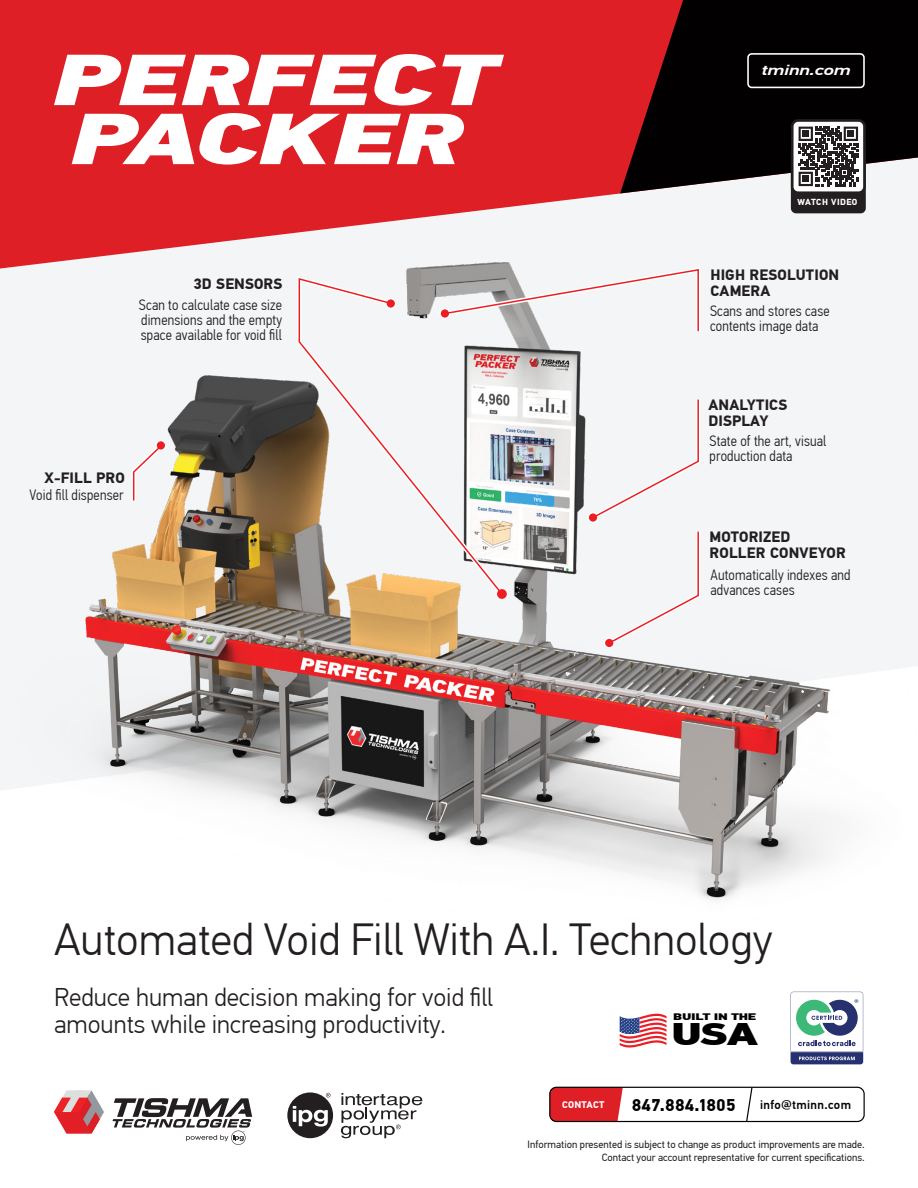
<style>
.page{position:relative;width:918px;height:1188px;background:#fff}
.page>*{position:absolute;margin:0;border:0;box-sizing:border-box;transform-origin:0 0}
.t1{font:300 45px "PF Din Text Pro";color:#231f20}
.t2{font:900 31.2px "PF Din Text Pro";color:#000;scale:1.41 1}
.t3{font:300 25.65px/27px "PF Din Text Pro";color:#231f20}
.t4{font:700 16.95px "PF Din Text Pro";letter-spacing:.025em;color:#010101}
.t5{font:300 15px/15px "PF Din Text Cond Pro";letter-spacing:.01em;color:#231f20}
.t6{font:700 15px/15.8px "PF Din Text Pro";letter-spacing:.01em;color:#231f20}
.t7{font:italic 500 14.55px "PF Din Text Pro";letter-spacing:-.025em;color:#fff;scale:1.44 1}
.t8{font:500 12.45px "PF Din Text Pro";letter-spacing:.025em;color:#010101}
.t9{font:10.5px/12.6px "PF Din Text Pro";color:#231f20;text-align:right}
.t10{font:700 9.6px "PF Din Text Pro";letter-spacing:.025em;color:#fff}
.t11{font:900 9.45px "PF Din Text Pro";letter-spacing:-.025em;color:#000;scale:1.41 1}
.t12{font:700 8.85px "PF Din Text Pro";letter-spacing:.05em;color:#fff}
</style>
<div class="page">
<svg style="left:0;top:0;width:918px;height:269px;fill:#df1f26"></svg>
<svg style="left:620px;top:0;width:298px;height:193px;background:#2c1314"></svg>
<div style="left:747px;top:53px;width:118px;height:35px;border:2px solid #fff;border-radius:4px"></div>
<svg style="left:54px;top:54px;width:382px;height:52px"></svg>
<svg style="left:442px;top:55px;width:62px;height:50px"></svg>
<svg style="left:72px;top:113px;width:392px;height:52px"></svg>
<div style="left:792px;top:147px;width:72px;height:65px;background:#231f20;border-radius:4px"></div>
<div style="left:791px;top:146px;width:75px;height:67px;border:3px solid #231f20;border-radius:4px"></div>
<svg style="left:792px;top:120px;width:72px;height:73px"></svg>
<div style="left:791px;top:119px;width:75px;height:75px;border:3px solid #231f20;border-radius:6px"></div>
<svg style="left:799px;top:127px;width:59px;height:59px"></svg>
<img style="left:5px;top:236px;width:913px;height:664px">
<div style="left:587px;top:395px;width:116px;height:254px;background:#f3f5f6"></div>
<svg style="left:129px;top:439px;width:39px;height:66px"></svg>
<svg style="left:295px;top:273px;width:213px;height:327px"></svg>
<div style="left:497px;top:589px;width:10px;height:10px;background:#ed1d24;border-radius:50%"></div>
<svg style="left:298px;top:277px;width:206px;height:319px"></svg>
<div style="left:439px;top:308px;width:12px;height:11px;border:2px solid #fff;border-radius:50%"></div>
<svg style="left:440px;top:265px;width:263px;height:71px"></svg>
<div style="left:549px;top:1087px;width:316px;height:35px;border:1px solid #010101;border-radius:7px"></div>
<svg style="left:550px;top:1087px;width:73px;height:35px;background:#d2262c"></svg>
<svg style="left:745px;top:1086px;width:8px;height:37px"></svg>
<svg style="left:287px;top:1092px;width:46px;height:46px"></svg>
<svg style="left:341px;top:1093px;width:81px;height:45px"></svg>
<svg style="left:54px;top:1090px;width:50px;height:44px"></svg>
<svg style="left:112px;top:1098px;width:140px;height:47px"></svg>
<svg style="left:620px;top:1013px;width:47px;height:35px"></svg>
<svg style="left:791px;top:992px;width:72px;height:72px"></svg>
<p class="t7" style="left:761px;top:61px;width:64px">tminn.com</p>
<p class="t6" style="left:194px;top:277px;width:90px">3D SENSORS</p>
<p class="t5" style="left:139px;top:297px;width:145px;text-align:justify">Scan to calculate case size dimensions and the empty space available for void fill</p>
<p class="t6" style="left:45px;top:470px;width:82px">X-FILL PRO</p>
<p class="t5" style="left:30px;top:488px;width:96px">Void fill dispenser</p>
<p class="t12" style="left:798px;top:197px;width:61px">WATCH VIDEO</p>
<p class="t6" style="left:710px;top:268px;width:130px">HIGH RESOLUTION<br>CAMERA</p>
<p class="t5" style="left:710px;top:303px;width:121px">Scans and stores case contents image data</p>
<p class="t6" style="left:708px;top:397px;width:80px">ANALYTICS<br>DISPLAY</p>
<p class="t5" style="left:710px;top:433px;width:118px">State of the art, visual production data</p>
<p class="t6" style="left:710px;top:529px;width:138px">MOTORIZED<br>ROLLER CONVEYOR</p>
<p class="t5" style="left:711px;top:568px;width:141px">Automatically indexes and advances cases</p>
<h1 class="t1" style="left:54px;top:914px;width:720px">Automated Void Fill With A.I. Technology</h1>
<h3 class="t3" style="left:54px;top:984px;width:441px">Reduce human decision making for void fill amounts while increasing productivity.</h3>
<p class="t11" style="left:673px;top:1011px;width:60px">BUILT IN THE</p>
<h2 class="t2" style="left:671px;top:1014px;width:63px">USA</h2>
<p class="t10" style="left:562px;top:1099px;width:44px">CONTACT</p>
<p class="t4" style="left:632px;top:1095px;width:105px">847.884.1805</p>
<p class="t8" style="left:760px;top:1097px;width:92px">info@tminn.com</p>
<p class="t9" style="left:528px;top:1138px;width:339px">Information presented is subject to change as product improvements are made.<br>Contact your account representative for current specifications.</p>
</div>
